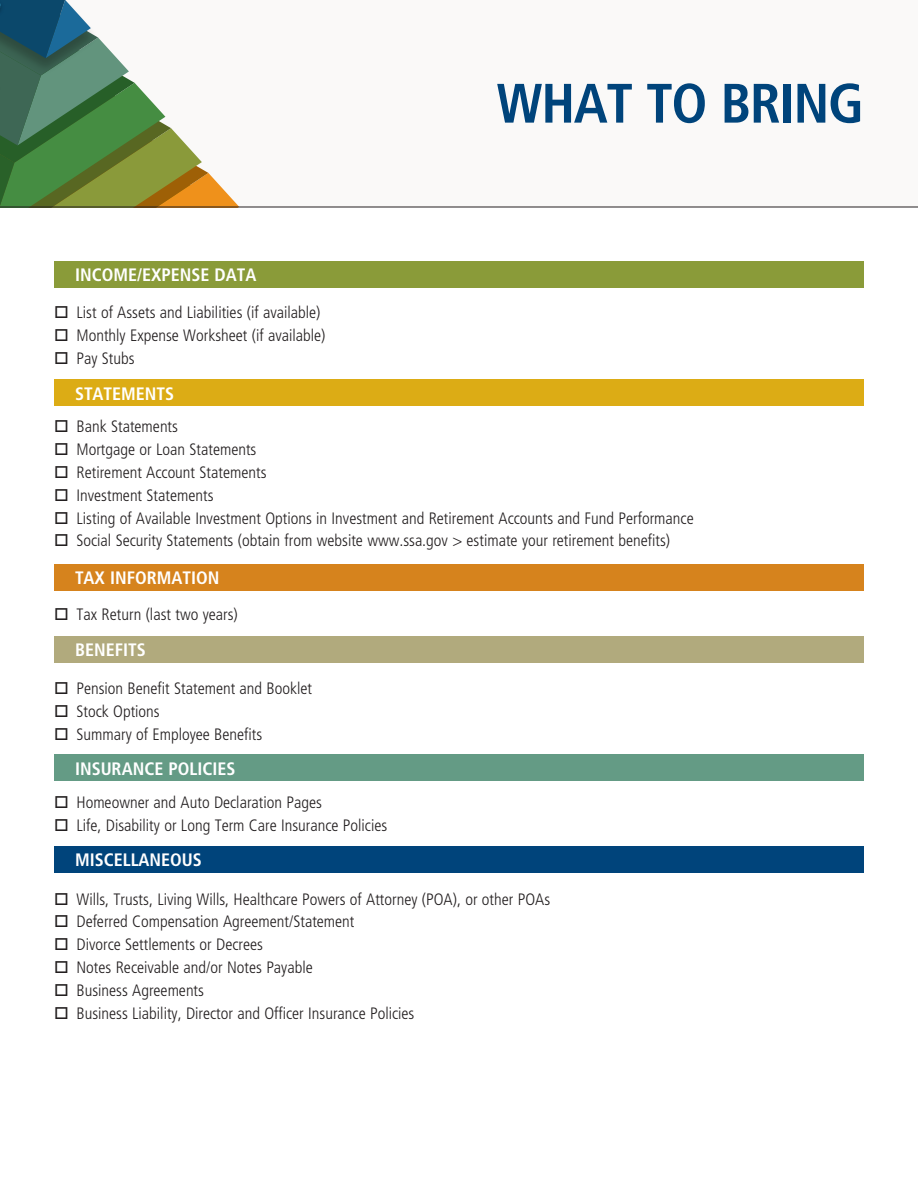
<style>
.page{position:relative;width:918px;height:1188px;background:#fff}
.page>*{position:absolute;margin:0;border:0;box-sizing:border-box;transform-origin:0 0}
.t1{font:700 condensed 55.5px "Frutiger";letter-spacing:-.025em;color:#00447b}
.t2{font:700 condensed 18px "Frutiger";color:#fff}
.t3{font:300 condensed 16.5px "Frutiger";color:#231f20}
</style>
<div class="page">
<div style="left:0;top:0;width:918px;height:207px;background:#faf9f8"></div>
<svg style="left:0;top:0;width:246px;height:207px"></svg>
<hr style="left:0;top:207px;width:918px;height:1px;background:#231f20">
<div style="left:54px;top:380px;width:810px;height:26px;background:#dcac15"></div>
<div style="left:54px;top:261px;width:810px;height:27px;background:#8a9b39"></div>
<div style="left:54px;top:564px;width:810px;height:27px;background:#d6831d"></div>
<div style="left:54px;top:636px;width:810px;height:27px;background:#b1aa7d"></div>
<div style="left:54px;top:754px;width:810px;height:28px;background:#649b85"></div>
<div style="left:54px;top:846px;width:810px;height:27px;background:#00447b"></div>
<p class="t2" style="left:75px;top:264px;width:183px">INCOME/EXPENSE DATA</p>
<p class="t3" style="left:77px;top:303px;width:246px">List of Assets and Liabilities (if available)</p>
<p class="t3" style="left:77px;top:326px;width:251px">Monthly Expense Worksheet (if available)</p>
<p class="t3" style="left:77px;top:349px;width:60px">Pay Stubs</p>
<p class="t2" style="left:75px;top:383px;width:101px">STATEMENTS</p>
<p class="t1" style="left:496px;top:70px;width:369px">WHAT TO BRING</p>
<p class="t3" style="left:77px;top:417px;width:103px">Bank Statements</p>
<p class="t3" style="left:77px;top:440px;width:181px">Mortgage or Loan Statements</p>
<p class="t3" style="left:77px;top:463px;width:191px">Retirement Account Statements</p>
<p class="t3" style="left:77px;top:486px;width:139px">Investment Statements</p>
<p class="t3" style="left:77px;top:509px;width:619px">Listing of Available Investment Options in Investment and Retirement Accounts and Fund Performance</p>
<p class="t3" style="left:77px;top:531px;width:595px">Social Security Statements (obtain from website www.ssa.gov &gt; estimate your retirement benefits)</p>
<p class="t2" style="left:75px;top:567px;width:146px">TAX INFORMATION</p>
<p class="t3" style="left:77px;top:605px;width:163px">Tax Return (last two years)</p>
<p class="t2" style="left:75px;top:639px;width:72px">BENEFITS</p>
<p class="t3" style="left:77px;top:679px;width:237px">Pension Benefit Statement and Booklet</p>
<p class="t3" style="left:77px;top:702px;width:85px">Stock Options</p>
<p class="t3" style="left:77px;top:725px;width:187px">Summary of Employee Benefits</p>
<p class="t2" style="left:75px;top:758px;width:162px">INSURANCE POLICIES</p>
<p class="t3" style="left:77px;top:793px;width:247px">Homeowner and Auto Declaration Pages</p>
<p class="t3" style="left:77px;top:816px;width:312px">Life, Disability or Long Term Care Insurance Policies</p>
<p class="t2" style="left:75px;top:849px;width:128px">MISCELLANEOUS</p>
<p class="t3" style="left:77px;top:890px;width:475px">Wills, Trusts, Living Wills, Healthcare Powers of Attorney (POA), or other POAs</p>
<p class="t3" style="left:77px;top:912px;width:280px">Deferred Compensation Agreement/Statement</p>
<p class="t3" style="left:77px;top:935px;width:188px">Divorce Settlements or Decrees</p>
<p class="t3" style="left:77px;top:958px;width:238px">Notes Receivable and/or Notes Payable</p>
<p class="t3" style="left:77px;top:981px;width:129px">Business Agreements</p>
<p class="t3" style="left:77px;top:1004px;width:339px">Business Liability, Director and Officer Insurance Policies</p>
</div>
